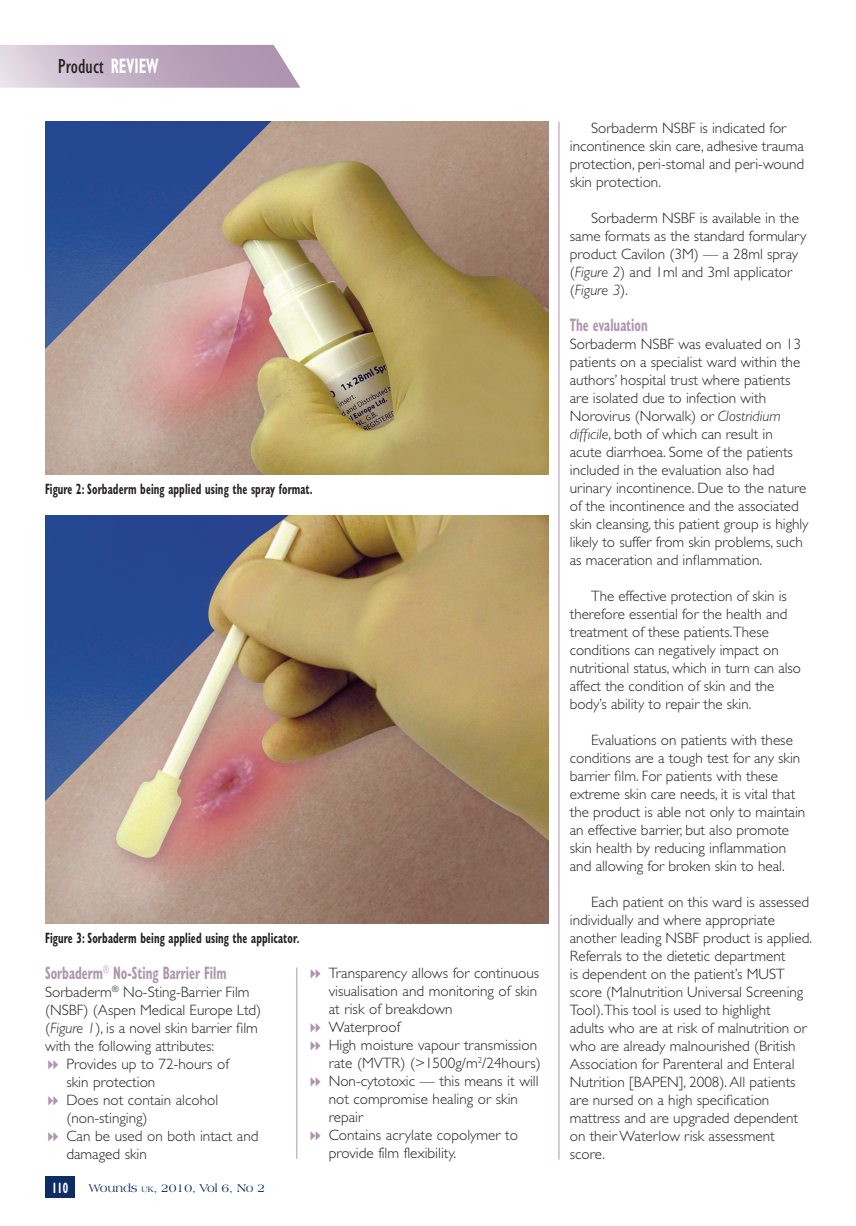
<style>
.page{position:relative;width:856px;height:1226px;background:#fff}
.page>*{position:absolute;margin:0;border:0;box-sizing:border-box;transform-origin:0 0}
.t1{font:condensed 21px "Gill Sans";color:#231f20}
.A_Header{font:700 condensed 18px "Gill Sans";color:#ae94af;scale:.7 1}
.BODY_TEXT{font:300 15px/18px "Gill Sans";color:#231f20}
.Bullet{font:300 15px/18px "Gill Sans";color:#231f20}
.Bodytext{font:300 15px/18px "Gill Sans";color:#231f20}
.t2{font:700 condensed 15px "Gill Sans";letter-spacing:.01em;color:#231f20;scale:.7 1}
.t3{font:700 condensed 15px "Gill Sans";color:#fff;scale:.7 1}
.t4{font:12px "Americana BT";color:#0f2d65}
.s1{font-weight:700;color:#fff}
.s2{font-style:italic}
.s3{font-size:8.4px}
</style>
<div class="page">
<hr style="left:296px;top:967px;width:1px;height:191px;background:#ae94af">
<hr style="left:558px;top:122px;width:1px;height:1037px;background:#ae94af">
<div style="left:45px;top:1176px;width:30px;height:21px;background:#0f2d65"></div>
<svg style="left:0;top:45px;width:300px;height:42px;background:#c5b2c6"></svg>
<img style="left:45px;top:515px;width:503px;height:408px">
<img style="left:45px;top:122px;width:503px;height:352px">
<p class="t1" style="left:58px;top:55px;width:102px">Product <span class="s1">REVIEW</span></p>
<p class="t2" style="left:45px;top:480px;width:384px">Figure 2: Sorbaderm being applied using the spray format.</p>
<p class="t2" style="left:45px;top:928px;width:365px">Figure 3: Sorbaderm being applied using the applicator.</p>
<p class="A_Header" style="left:45px;top:961px;width:261px">Sorbaderm<sup>®</sup> No-Sting Barrier Film</p>
<p class="BODY_TEXT" style="left:45px;top:982px;width:218px">Sorbaderm<sup>®</sup> No-Sting-Barrier Film (NSBF) (Aspen Medical Europe Ltd) (<span class="s2">Figure 1</span>), is a novel skin barrier film with the following attributes:</p>
<p class="Bullet" style="left:66px;top:1054px;width:164px">Provides up to 72-hours of</p>
<p class="Bullet" style="left:66px;top:1072px;width:90px">skin protection</p>
<p class="Bullet" style="left:66px;top:1090px;width:153px">Does not contain alcohol (non-stinging)</p>
<p class="Bullet" style="left:66px;top:1126px;width:194px">Can be used on both intact and damaged skin</p>
<p class="t3" style="left:52px;top:1178px;width:25px">110</p>
<p class="t4" style="left:89px;top:1180px;width:178px">Wounds <span class="s3">uk</span>, 2010, Vol 6, No 2</p>
<p class="Bullet" style="left:328px;top:964px;width:212px">Transparency allows for continuous visualisation and monitoring of skin at risk of breakdown</p>
<p class="Bullet" style="left:328px;top:1018px;width:73px">Waterproof</p>
<p class="Bullet" style="left:328px;top:1036px;width:213px">High moisture vapour transmission rate (MVTR) (&gt;1500g/m<sup>2</sup>/24hours)</p>
<p class="Bullet" style="left:328px;top:1072px;width:211px">Non-cytotoxic — this means it will not compromise healing or skin repair</p>
<p class="Bullet" style="left:328px;top:1126px;width:191px">Contains acrylate copolymer to provide film flexibility.</p>
<p class="BODY_TEXT" style="left:569px;top:119px;width:236px;text-indent:21px">Sorbaderm NSBF is indicated for incontinence skin care, adhesive trauma protection, peri-stomal and peri-wound skin protection.</p>
<p class="BODY_TEXT" style="left:569px;top:209px;width:238px;text-indent:21px">Sorbaderm NSBF is available in the same formats as the standard formulary product Cavilon (3M) — a 28ml spray (<span class="s2">Figure 2</span>) and 1ml and 3ml applicator (<span class="s2">Figure 3</span>).</p>
<p class="A_Header" style="left:569px;top:314px;width:113px">The evaluation</p>
<p class="BODY_TEXT" style="left:569px;top:335px;width:240px">Sorbaderm NSBF was evaluated on 13 patients on a specialist ward within the authors’ hospital trust where patients are isolated due to infection with Norovirus (Norwalk) or <span class="s2">Clostridium difficile</span>, both of which can result in acute diarrhoea. Some of the patients included in the evaluation also had urinary incontinence. Due to the nature of the incontinence and the associated skin cleansing, this patient group is highly likely to suffer from skin problems, such as maceration and inflammation.</p>
<p class="Bodytext" style="left:569px;top:587px;width:233px;text-indent:21px">The effective protection of skin is therefore essential for the health and treatment of these patients.These conditions can negatively impact on nutritional status, which in turn can also affect the condition of skin and the body’s ability to repair the skin.</p>
<p class="BODY_TEXT" style="left:569px;top:731px;width:237px;text-indent:21px">Evaluations on patients with these conditions are a tough test for any skin barrier film. For patients with these extreme skin care needs, it is vital that the product is able not only to maintain an effective barrier, but also promote skin health by reducing inflammation and allowing for broken skin to heal.</p>
<p class="BODY_TEXT" style="left:569px;top:893px;width:244px;text-indent:21px">Each patient on this ward is assessed individually and where appropriate another leading NSBF product is applied.<br>Referrals to the dietetic department<br>is dependent on the patient’s MUST score (Malnutrition Universal Screening Tool).This tool is used to highlight<br>adults who are at risk of malnutrition or who are already malnourished (British Association for Parenteral and Enteral Nutrition [BAPEN], 2008). All patients are nursed on a high specification mattress and are upgraded dependent on their Waterlow risk assessment score.</p>
</div>
